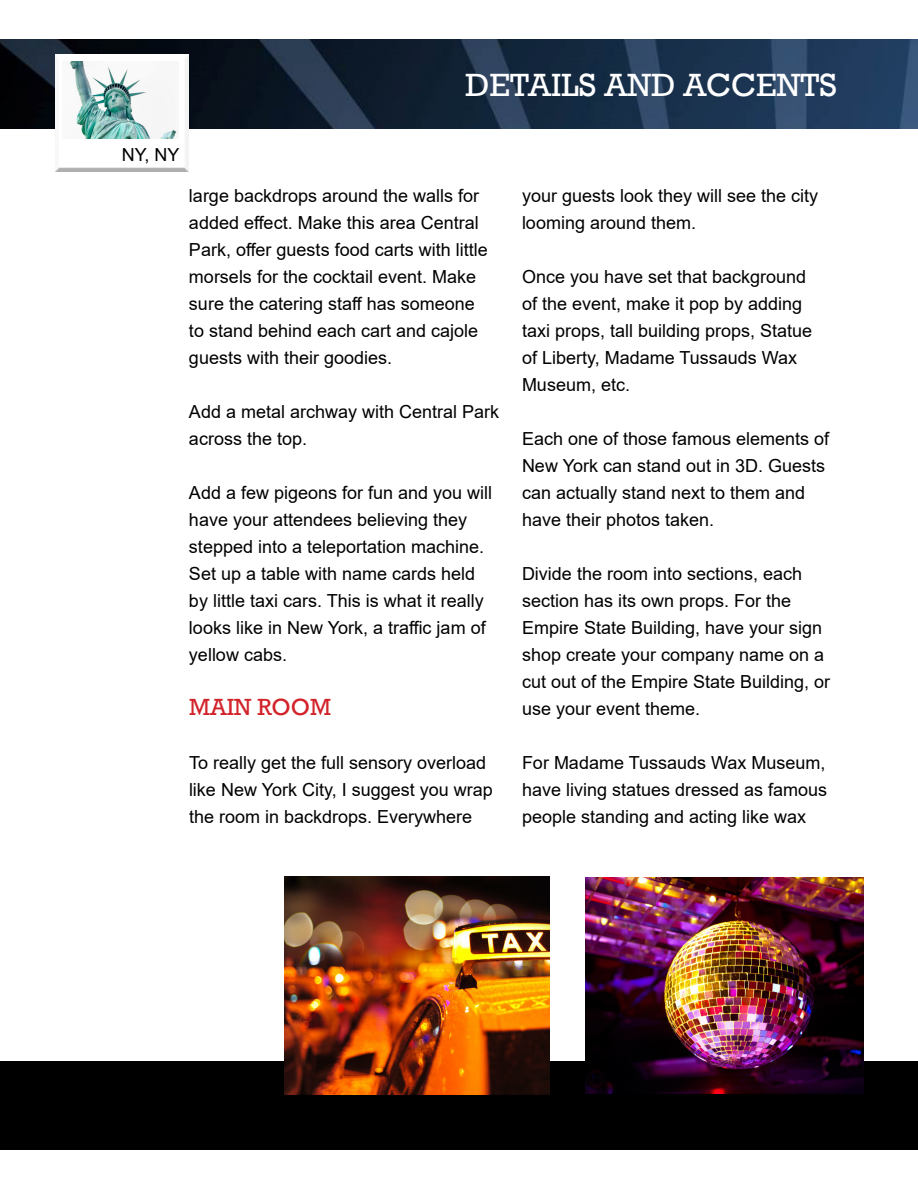
<style>
.page{position:relative;width:918px;height:1188px;background:#fff}
.page>*{position:absolute;margin:0;border:0;box-sizing:border-box;transform-origin:0 0}
.t1{font:33px "Rockwell";color:#fff}
.t2{font:24px "Rockwell";color:#d2232a}
.t3{font:18px/27px "Arial";color:#000}
</style>
<div class="page">
<div style="left:0;top:1061px;width:918px;height:89px;background:#000"></div>
<img style="left:0;top:40px;width:918px;height:88px">
<div style="left:49px;top:48px;width:145px;height:11px;background:#fff;opacity:.75"></div>
<div style="left:49px;top:54px;width:145px;height:119px;background:#000;opacity:.45"></div>
<img style="left:284px;top:876px;width:266px;height:219px">
<img style="left:585px;top:878px;width:279px;height:215px">
<img style="left:63px;top:62px;width:115px;height:77px">
<h1 class="t1" style="left:465px;top:66px;width:373px">DETAILS AND ACCENTS</h1>
<p class="t3" style="left:122px;top:141px;width:59px">NY, NY</p>
<p class="t3" style="left:189px;top:182px;width:300px">large backdrops around the walls for added effect. Make this area Central Park, offer guests food carts with little morsels for the cocktail event. Make sure the catering staff has someone to stand behind each cart and cajole guests with their goodies.</p>
<p class="t3" style="left:189px;top:398px;width:312px">Add a metal archway with Central Park across the top.</p>
<p class="t3" style="left:189px;top:479px;width:305px">Add a few pigeons for fun and you will have your attendees believing they stepped into a teleportation machine.<br>Set up a table with name cards held by little taxi cars. This is what it really looks like in New York, a traffic jam of yellow cabs.</p>
<h2 class="t2" style="left:189px;top:693px;width:144px">MAIN ROOM</h2>
<p class="t3" style="left:189px;top:749px;width:305px">To really get the full sensory overload like New York City, I suggest you wrap the room in backdrops. Everywhere</p>
<p class="t3" style="left:522px;top:182px;width:298px">your guests look they will see the city looming around them.</p>
<p class="t3" style="left:522px;top:263px;width:292px">Once you have set that background of the event, make it pop by adding taxi props, tall building props, Statue of Liberty, Madame Tussauds Wax<br>Museum, etc.</p>
<p class="t3" style="left:522px;top:425px;width:309px">Each one of those famous elements of<br>New York can stand out in 3D. Guests can actually stand next to them and have their photos taken.</p>
<p class="t3" style="left:522px;top:560px;width:310px">Divide the room into sections, each section has its own props. For the Empire State Building, have your sign shop create your company name on a cut out of the Empire State Building, or use your event theme.</p>
<p class="t3" style="left:522px;top:749px;width:307px;text-align:justify">For Madame Tussauds Wax Museum, have living statues dressed as famous people standing and acting like wax</p>
</div>
